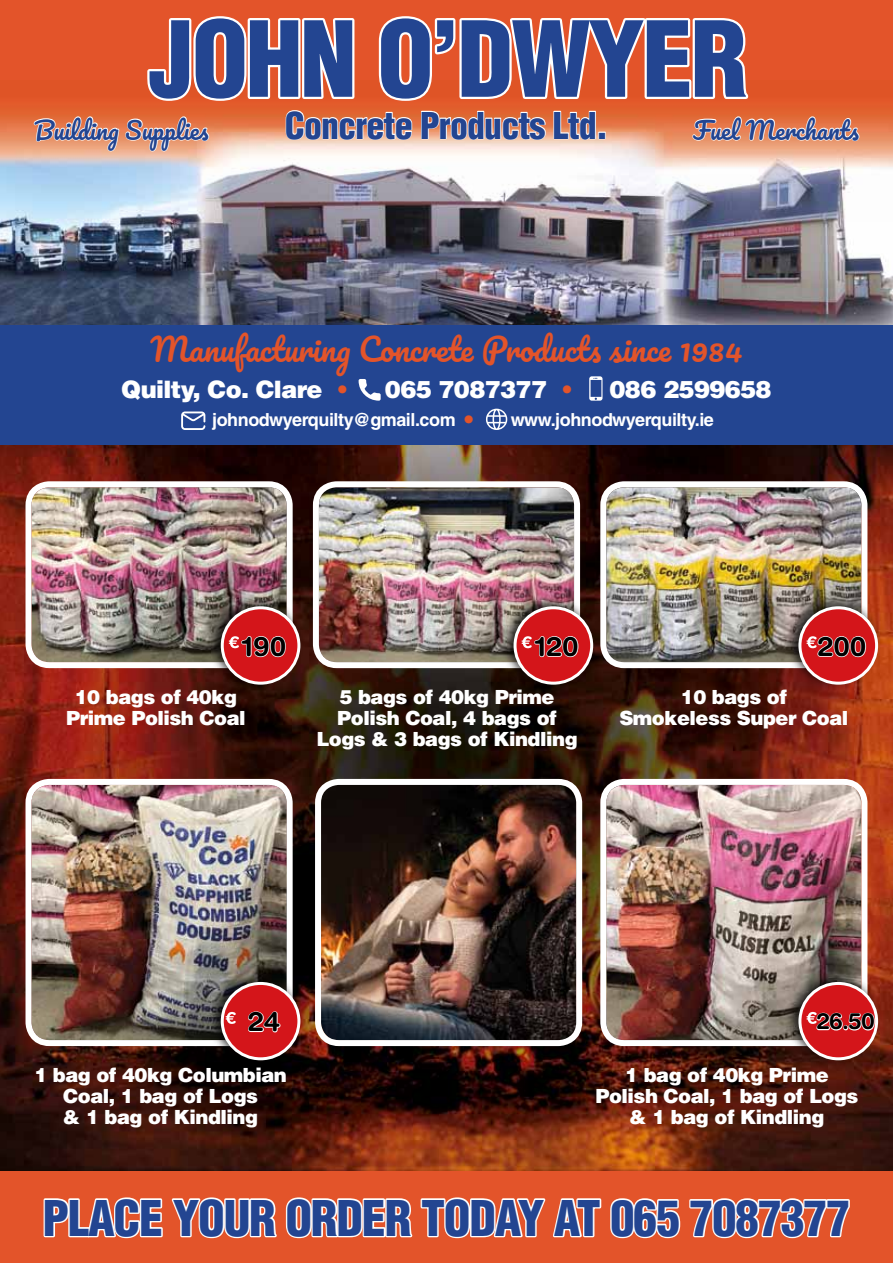
<style>
.page{position:relative;width:893px;height:1263px;background:#fff}
.page>*{position:absolute;margin:0;border:0;box-sizing:border-box;transform-origin:0 0}
.t1{font:900 condensed 102px "Helvetica LT Std";letter-spacing:-.025em;color:#234591}
.t2{font:900 condensed 48px "Helvetica LT Std";letter-spacing:-.025em;color:#234591}
.t3{font:900 condensed 36px "Helvetica LT Std";letter-spacing:-.025em;color:#234591}
.t4{font:31.5px "Pacifico";color:#e3542a}
.t5{font:700 27px "Helvetica Rounded LT Std";color:#000}
.t6{font:900 24px "Helvetica LT Std";letter-spacing:-.025em;color:#fff}
.t7{font:24px "Pacifico";color:#234591}
.t8{font:700 22.5px "Helvetica Rounded LT Std";color:#000}
.t9{font:900 19.5px/21px "Helvetica LT Std";letter-spacing:-.025em;color:#fff;text-align:center}
.t10{font:700 18px "Helvetica LT Std";letter-spacing:-.025em;color:#fff}
.s1{color:#e3542a}
.s2{font-weight:900;font-size:24px;color:#e3542a}
</style>
<div class="page">
<img style="left:0;top:444px;width:893px;height:727px">
<div style="left:0;top:0;width:893px;height:221px;background:#e3542a"></div>
<img style="left:0;top:108px;width:893px;height:217px">
<div style="left:0;top:1171px;width:893px;height:92px;background:#e3542a"></div>
<div style="left:0;top:325px;width:893px;height:119px;background:#234591"></div>
<svg style="left:147px;top:16px;width:208px;height:85px"></svg>
<svg style="left:378px;top:16px;width:371px;height:85px"></svg>
<svg style="left:285px;top:109px;width:128px;height:32px;background:#eda584"></svg>
<svg style="left:420px;top:110px;width:127px;height:31px;background:#eda787"></svg>
<svg style="left:553px;top:110px;width:44px;height:31px"></svg>
<div style="left:598px;top:132px;width:8px;height:7px;border:2px solid #fff"></div>
<svg style="left:33px;top:115px;width:177px;height:37px;background:#eeab8c"></svg>
<svg style="left:691px;top:113px;width:169px;height:30px;background:#eca281"></svg>
<svg style="left:589px;top:376px;width:13px;height:25px"></svg>
<svg style="left:359px;top:379px;width:22px;height:22px"></svg>
<svg style="left:181px;top:411px;width:24px;height:19px"></svg>
<svg style="left:486px;top:409px;width:21px;height:21px"></svg>
<svg style="left:43px;top:1197px;width:234px;height:42px"></svg>
<svg style="left:285px;top:1197px;width:317px;height:42px"></svg>
<svg style="left:610px;top:1198px;width:71px;height:41px"></svg>
<svg style="left:689px;top:1198px;width:161px;height:41px"></svg>
<img style="left:320px;top:488px;width:253px;height:173px">
<div style="left:313px;top:481px;width:267px;height:187px;border:6px solid #fff;border-radius:21px"></div>
<img style="left:607px;top:488px;width:253px;height:173px">
<div style="left:600px;top:481px;width:267px;height:187px;border:6px solid #fff;border-radius:21px"></div>
<img style="left:33px;top:488px;width:253px;height:173px">
<div style="left:26px;top:481px;width:267px;height:187px;border:6px solid #fff;border-radius:21px"></div>
<img style="left:33px;top:786px;width:253px;height:253px">
<div style="left:26px;top:779px;width:267px;height:267px;border:6px solid #fff;border-radius:21px"></div>
<img style="left:322px;top:786px;width:253px;height:253px">
<div style="left:315px;top:779px;width:267px;height:267px;border:6px solid #fff;border-radius:21px"></div>
<img style="left:607px;top:786px;width:253px;height:253px">
<div style="left:600px;top:779px;width:267px;height:267px;border:6px solid #fff;border-radius:21px"></div>
<div style="left:207px;top:594px;width:97px;height:96px;background:#000;opacity:.75"></div>
<div style="left:222px;top:608px;width:77px;height:75px;background:#d4151a;border-radius:50%"></div>
<div style="left:221px;top:606px;width:79px;height:79px;border:3px solid #fff;border-radius:50%"></div>
<div style="left:207px;top:970px;width:97px;height:96px;background:#000;opacity:.75"></div>
<div style="left:222px;top:983px;width:77px;height:76px;background:#d4151a;border-radius:50%"></div>
<div style="left:221px;top:982px;width:79px;height:78px;border:3px solid #fff;border-radius:50%"></div>
<div style="left:499px;top:594px;width:98px;height:96px;background:#000;opacity:.75"></div>
<div style="left:515px;top:608px;width:77px;height:75px;background:#d4151a;border-radius:50%"></div>
<div style="left:514px;top:606px;width:79px;height:79px;border:3px solid #fff;border-radius:50%"></div>
<div style="left:784px;top:594px;width:98px;height:96px;background:#000;opacity:.75"></div>
<div style="left:800px;top:608px;width:77px;height:75px;background:#d4151a;border-radius:50%"></div>
<div style="left:798px;top:606px;width:80px;height:79px;border:3px solid #fff;border-radius:50%"></div>
<div style="left:784px;top:970px;width:98px;height:96px;background:#000;opacity:.75"></div>
<div style="left:800px;top:983px;width:77px;height:76px;background:#d4151a;border-radius:50%"></div>
<div style="left:798px;top:982px;width:80px;height:78px;border:3px solid #fff;border-radius:50%"></div>
<svg style="left:229px;top:636px;width:57px;height:22px"></svg>
<svg style="left:226px;top:1012px;width:10px;height:12px"></svg>
<svg style="left:522px;top:636px;width:57px;height:22px"></svg>
<svg style="left:806px;top:636px;width:61px;height:22px"></svg>
<svg style="left:806px;top:1012px;width:69px;height:19px"></svg>
<svg style="left:248px;top:1011px;width:33px;height:22px"></svg>
<h1 class="t1" style="left:149px;top:-5px;width:600px">JOHN O’DWYER</h1>
<p class="t7" style="left:34px;top:117px;width:176px">Building Supplies</p>
<h3 class="t3" style="left:285px;top:103px;width:325px">Concrete Products Ltd.</h3>
<p class="t7" style="left:693px;top:117px;width:167px">Fuel Merchants</p>
<h3 class="t4" style="left:150px;top:333px;width:594px">Manufacturing Concrete Products since 1984</h3>
<p class="t6" style="left:121px;top:373px;width:229px">Quilty, Co. Clare <span class="s1">•</span></p>
<p class="t6" style="left:385px;top:373px;width:190px">065 7087377 <span class="s1">•</span></p>
<p class="t6" style="left:610px;top:373px;width:164px">086 2599658</p>
<p class="t10" style="left:212px;top:408px;width:264px">johnodwyerquilty@gmail.com <span class="s2">•</span></p>
<p class="t10" style="left:511px;top:408px;width:205px">www.johnodwyerquilty.ie</p>
<h3 class="t5" style="left:242px;top:630px;width:46px">190</h3>
<h3 class="t5" style="left:535px;top:630px;width:45px">120</h3>
<h3 class="t5" style="left:817px;top:630px;width:51px">200</h3>
<p class="t9" style="left:66px;top:686px;width:181px">10 bags of 40kg<br>Prime Polish Coal</p>
<p class="t9" style="left:316px;top:686px;width:263px">5 bags of 40kg Prime<br>Polish Coal, 4 bags of<br>Logs &amp; 3 bags of Kindling</p>
<p class="t9" style="left:619px;top:686px;width:231px">10 bags of<br>Smokeless Super Coal</p>
<h3 class="t5" style="left:248px;top:1005px;width:34px">24</h3>
<p class="t8" style="left:816px;top:1008px;width:60px">26.50</p>
<p class="t9" style="left:34px;top:1064px;width:254px">1 bag of 40kg Columbian<br>Coal, 1 bag of Logs<br>&amp; 1 bag of Kindling</p>
<p class="t9" style="left:595px;top:1064px;width:264px">1 bag of 40kg Prime<br>Polish Coal, 1 bag of Logs &amp; 1 bag of Kindling</p>
<h2 class="t2" style="left:43px;top:1188px;width:809px">PLACE YOUR ORDER TODAY AT 065 7087377</h2>
</div>
